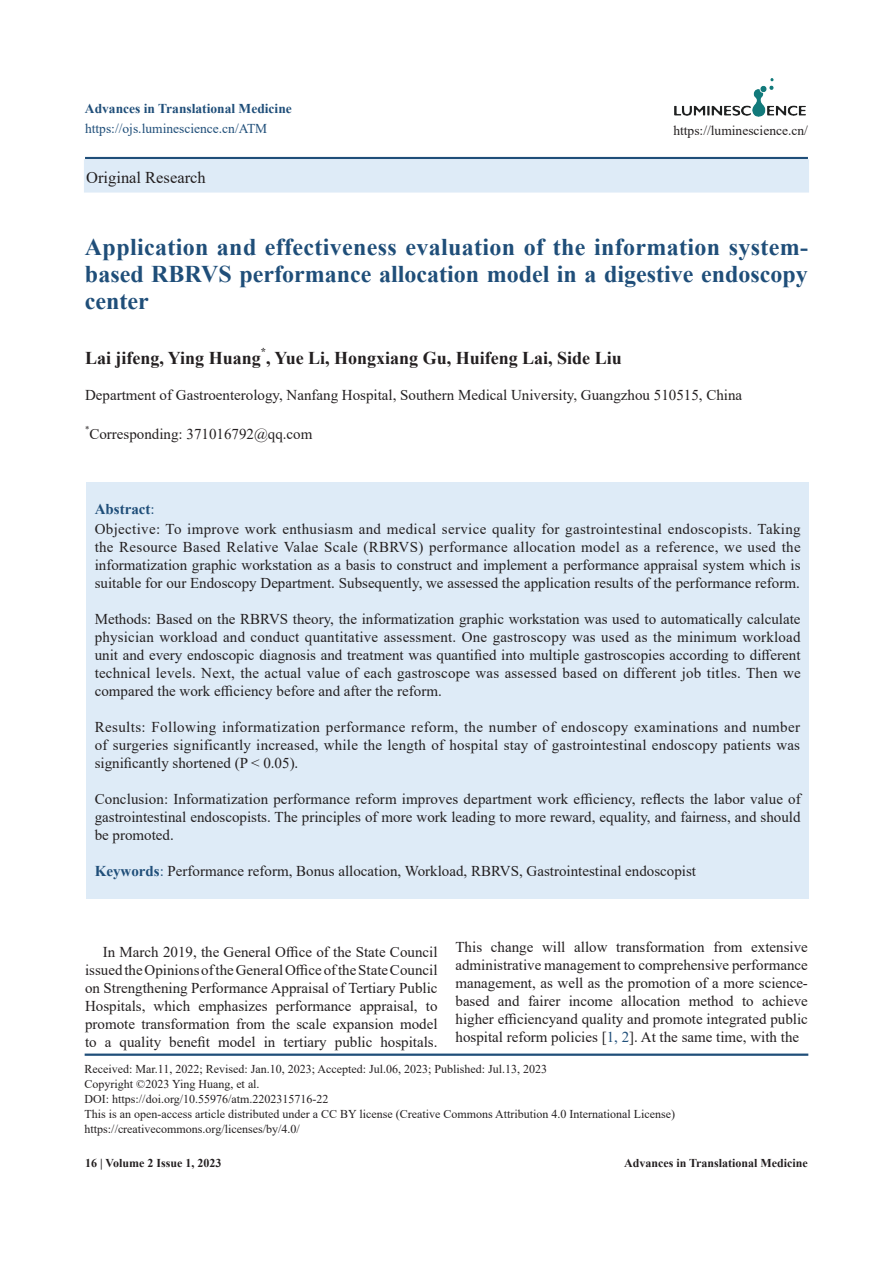
<style>
.page{position:relative;width:893px;height:1263px;background:#fff}
.page>*{position:absolute;margin:0;border:0;box-sizing:border-box;transform-origin:0 0}
.t1{font:700 24px/27px "Times New Roman";color:#1f4e79;text-align:justify}
.t2{font:700 18px "Times New Roman";color:#231f20}
.t3{font:16.5px "Times New Roman";color:#231f20}
.t4{font:15px/18px "Times New Roman";color:#231f20;text-align:justify}
.t5{font:700 15px "Times New Roman";color:#1f4e79}
.t6{font:13.5px "Times New Roman";color:#1f4e79}
.t7{font:700 13.5px "Times New Roman";color:#1f4e79}
.t8{font:13.5px "Times New Roman";color:#231f20}
.t9{font:12px "Times New Roman";color:#231f20}
.t10{font:700 12px "Times New Roman";color:#231f20}
.t11{font:700 10.5px "Times New Roman";color:#231f20}
.t12{font:8.7px "Times New Roman";color:#231f20}
.s1{font-weight:400}
.s2{font-weight:700;color:#1f4e79}
.s3{color:#1f4e79}
</style>
<div class="page">
<img style="left:675px;top:78px;width:130px;height:39px">
<hr style="left:85px;top:157px;width:723px;height:2px;background:#1f4e79">
<div style="left:85px;top:160px;width:723px;height:31px;background:#deebf7"></div>
<div style="left:84px;top:159px;width:725px;height:34px;border:2px solid #deebf7"></div>
<div style="left:86px;top:482px;width:723px;height:416px;background:#deebf7"></div>
<hr style="left:85px;top:1053px;width:723px;height:3px;background:#1f4e79">
<p class="t7" style="left:85px;top:99px;width:208px">Advances in Translational Medicine</p>
<p class="t6" style="left:85px;top:119px;width:184px">https://ojs.luminescience.cn/ATM</p>
<p class="t3" style="left:86px;top:165px;width:121px">Original Research</p>
<p class="t8" style="left:673px;top:121px;width:136px">https://luminescience.cn/</p>
<p class="t1" style="left:85px;top:233px;width:725px">Application and effectiveness evaluation of the information system&shy;based RBRVS performance allocation model in a digestive endoscopy center</p>
<p class="t11" style="left:261px;top:344px;width:7px">*</p>
<p class="t4" style="left:85px;top:386px;width:659px">Department of Gastroenterology, Nanfang Hospital, Southern Medical University, Guangzhou 510515, China</p>
<p class="t12" style="left:85px;top:423px;width:6px">*</p>
<p class="t4" style="left:89px;top:425px;width:224px">Corresponding: 371016792@qq.com</p>
<p class="t2" style="left:85px;top:345px;width:538px">Lai jifeng, Ying Huang , Yue Li, Hongxiang Gu, Huifeng Lai, Side Liu</p>
<p class="t5" style="left:95px;top:498px;width:61px">Abstract<span class="s1">:</span></p>
<p class="t4" style="left:95px;top:519px;width:708px">Objective: To improve work enthusiasm and medical service quality for gastrointestinal endoscopists. Taking the Resource Based Relative Valae Scale (RBRVS) performance allocation model as a reference, we used the informatization graphic workstation as a basis to construct and implement a performance appraisal system which is suitable for our Endoscopy Department. Subsequently, we assessed the application results of the performance reform.</p>
<p class="t4" style="left:95px;top:609px;width:708px">Methods: Based on the RBRVS theory, the informatization graphic workstation was used to automatically calculate physician workload and conduct quantitative assessment. One gastroscopy was used as the minimum workload unit and every endoscopic diagnosis and treatment was quantified into multiple gastroscopies according to different technical levels. Next, the actual value of each gastroscope was assessed based on different job titles. Then we compared the work efficiency before and after the reform.</p>
<p class="t4" style="left:95px;top:717px;width:707px">Results: Following informatization performance reform, the number of endoscopy examinations and number of surgeries significantly increased, while the length of hospital stay of gastrointestinal endoscopy patients was significantly shortened (P &lt; 0.05).</p>
<p class="t4" style="left:95px;top:789px;width:708px">Conclusion: Informatization performance reform improves department work efficiency, reflects the labor value of gastrointestinal endoscopists. The principles of more work leading to more reward, equality, and fairness, and should be promoted.</p>
<p class="t4" style="left:95px;top:861px;width:603px"><span class="s2">Keywords</span><span class="s3">:</span> Performance reform, Bonus allocation, Workload, RBRVS, Gastrointestinal endoscopist</p>
<p class="t4" style="left:85px;top:943px;width:354px;text-indent:18px">In March 2019, the General Office of the State Council issued the Opinions of the General Office of the State Council on Strengthening Performance Appraisal of Tertiary Public Hospitals, which emphasizes performance appraisal, to promote transformation from the scale expansion model to a quality benefit model in tertiary public hospitals.</p>
<p class="t4" style="left:455px;top:938px;width:354px">This change will allow transformation from extensive administrative management to comprehensive performance management, as well as the promotion of a more science&shy;based and fairer income allocation method to achieve higher efficiencyand quality and promote integrated public hospital reform policies [<span class="s3">1, 2</span>]. At the same time, with the</p>
<p class="t9" style="left:85px;top:1061px;width:464px">Received: Mar.11, 2022; Revised: Jan.10, 2023; Accepted: Jul.06, 2023; Published: Jul.13, 2023</p>
<p class="t9" style="left:85px;top:1076px;width:176px">Copyright ©2023 Ying Huang, et al.</p>
<p class="t9" style="left:85px;top:1091px;width:245px">DOI: https://doi.org/10.55976/atm.2202315716-22</p>
<p class="t9" style="left:85px;top:1106px;width:592px">This is an open-access article distributed under a CC BY license (Creative Commons Attribution 4.0 International License)</p>
<p class="t9" style="left:85px;top:1121px;width:217px">https://creativecommons.org/licenses/by/4.0/</p>
<p class="t10" style="left:85px;top:1154px;width:138px">16 | Volume 2 Issue 1, 2023</p>
<p class="t10" style="left:624px;top:1154px;width:185px">Advances in Translational Medicine</p>
</div>
